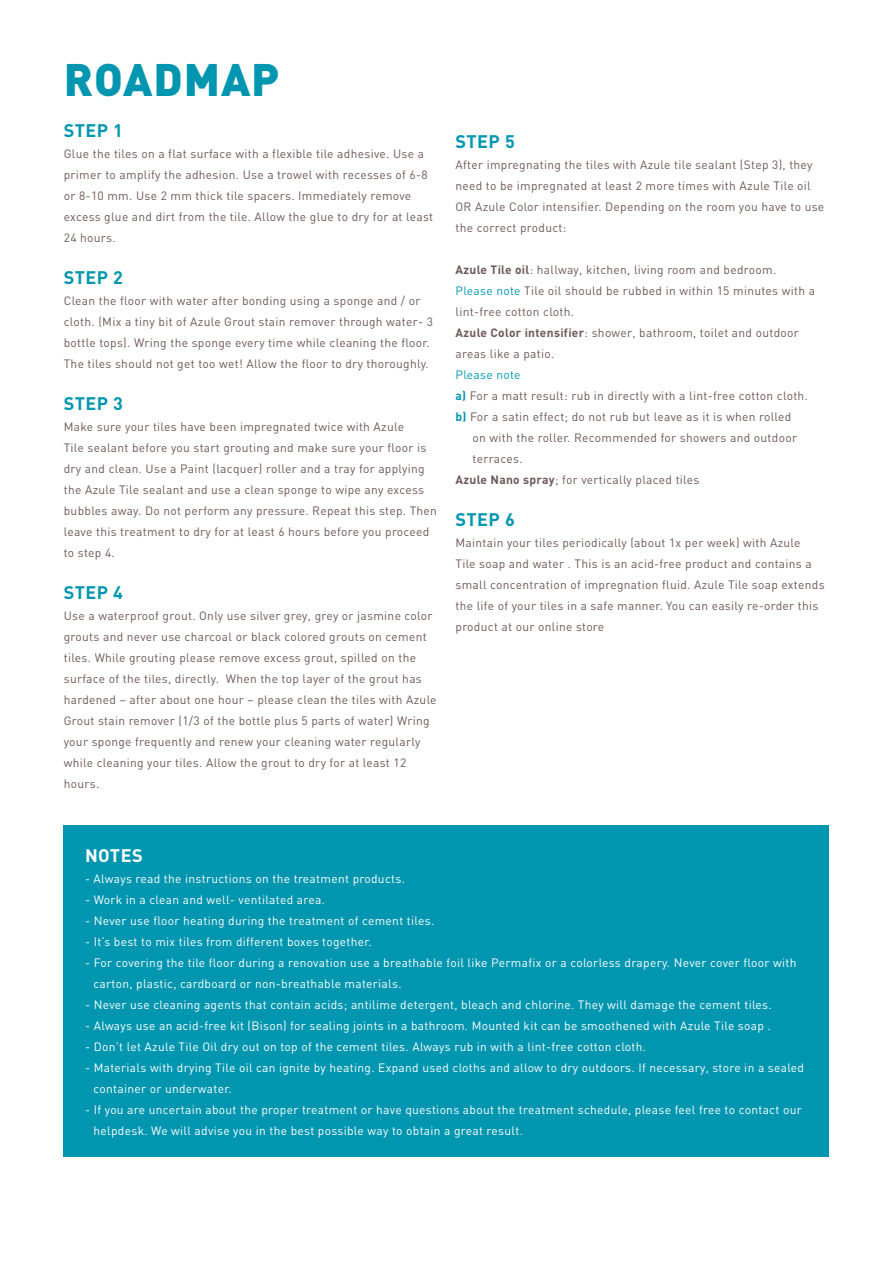
<style>
.page{position:relative;width:893px;height:1263px;background:#fff}
.page>*{position:absolute;margin:0;border:0;box-sizing:border-box;transform-origin:0 0}
.hoofdkop{font:900 45px "DIN";letter-spacing:.02em;color:#0096b0}
.Sub_kop{font:700 18px "DIN";letter-spacing:.025em;color:#0096b0}
.Content{font:700 18px "DIN";letter-spacing:.025em;color:#fff}
.Content-2{font:12px/21px "DIN";letter-spacing:.025em;color:#6f5858}
.Bulletlist{font:12px/21px "DIN";letter-spacing:.025em;color:#fff}
.Content-3{font:12px "DIN";letter-spacing:.025em;color:#0096b0}
.s1{font-weight:700}
.s2{color:#0096b0}
.s3{font-weight:700;color:#0096b0}
</style>
<div class="page">
<div style="left:64px;top:825px;width:765px;height:331px;background:#0096b0"></div>
<p class="hoofdkop" style="left:64px;top:49px;width:217px">ROADMAP</p>
<p class="Sub_kop" style="left:64px;top:119px;width:61px">STEP 1</p>
<p class="Content-2" style="left:64px;top:143px;width:371px">Glue the tiles on a flat surface with a flexible tile adhesive. Use a primer to amplify the adhesion. Use a trowel with recesses of 6-8 or 8-10 mm. Use 2 mm thick tile spacers. Immediately remove excess glue and dirt from the tile. Allow the glue to dry for at least 24 hours.</p>
<p class="Sub_kop" style="left:64px;top:266px;width:61px">STEP 2</p>
<p class="Content-2" style="left:64px;top:290px;width:371px">Clean the floor with water after bonding using a sponge and / or cloth. (Mix a tiny bit of Azule Grout stain remover through water- 3 bottle tops). Wring the sponge every time while cleaning the floor.<br>The tiles should not get too wet! Allow the floor to dry thoroughly.</p>
<p class="Sub_kop" style="left:64px;top:392px;width:61px">STEP 3</p>
<p class="Content-2" style="left:64px;top:416px;width:375px">Make sure your tiles have been impregnated twice with Azule<br>Tile sealant before you start grouting and make sure your floor is dry and clean. Use a Paint (lacquer) roller and a tray for applying the Azule Tile sealant and use a clean sponge to wipe any excess bubbles away. Do not perform any pressure. Repeat this step. Then leave this treatment to dry for at least 6 hours before you proceed to step 4.</p>
<p class="Sub_kop" style="left:64px;top:581px;width:61px">STEP 4</p>
<p class="Content-2" style="left:64px;top:605px;width:374px">Use a waterproof grout. Only use silver grey, grey or jasmine color grouts and never use charcoal or black colored grouts on cement tiles. While grouting please remove excess grout, spilled on the surface of the tiles, directly. When the top layer of the grout has hardened – after about one hour – please clean the tiles with Azule Grout stain remover (1/3 of the bottle plus 5 parts of water) Wring your sponge frequently and renew your cleaning water regularly while cleaning your tiles. Allow the grout to dry for at least 12 hours.</p>
<p class="Sub_kop" style="left:455px;top:130px;width:61px">STEP 5</p>
<p class="Content-2" style="left:455px;top:154px;width:370px">After impregnating the tiles with Azule tile sealant (Step 3), they need to be impregnated at least 2 more times with Azule Tile oil OR Azule Color intensifier. Depending on the room you have to use the correct product:</p>
<p class="Content-2" style="left:455px;top:259px;width:322px"><span class="s1">Azule Tile oil</span>: hallway, kitchen, living room and bedroom.</p>
<p class="Content-2" style="left:455px;top:280px;width:361px"><span class="s2">Please note</span> Tile oil should be rubbed in within 15 minutes with a lint-free cotton cloth.</p>
<p class="Content-2" style="left:455px;top:322px;width:345px"><span class="s1">Azule Color intensifier</span>: shower, bathroom, toilet and outdoor areas like a patio.</p>
<p class="Content-3" style="left:455px;top:367px;width:67px">Please note</p>
<p class="Content-2" style="left:455px;top:385px;width:354px"><span class="s3">a)</span> For a matt result: rub in directly with a lint-free cotton cloth.</p>
<p class="Content-2" style="left:472px;top:406px;width:326px;text-indent:-17px"><span class="s3">b)</span> For a satin effect; do not rub but leave as it is when rolled on with the roller. Recommended for showers and outdoor terraces.</p>
<p class="Content-2" style="left:455px;top:469px;width:245px"><span class="s1">Azule Nano spray</span>; for vertically placed tiles</p>
<p class="Sub_kop" style="left:455px;top:508px;width:61px">STEP 6</p>
<p class="Content-2" style="left:455px;top:532px;width:371px">Maintain your tiles periodically (about 1x per week) with Azule<br>Tile soap and water . This is an acid-free product and contains a small concentration of impregnation fluid. Azule Tile soap extends the life of your tiles in a safe manner. You can easily re-order this product at our online store</p>
<p class="Content" style="left:85px;top:844px;width:59px">NOTES</p>
<p class="Bulletlist" style="left:85px;top:868px;width:321px">- Always read the instructions on the treatment products.</p>
<p class="Bulletlist" style="left:85px;top:889px;width:241px">- Work in a clean and well- ventilated area.</p>
<p class="Bulletlist" style="left:85px;top:910px;width:351px">- Never use floor heating during the treatment of cement tiles.</p>
<p class="Bulletlist" style="left:85px;top:931px;width:288px">- It’s best to mix tiles from different boxes together.</p>
<p class="Bulletlist" style="left:94px;top:952px;width:704px;text-indent:-9px">- For covering the tile floor during a renovation use a breathable foil like Permafix or a colorless drapery. Never cover floor with carton, plastic, cardboard or non-breathable materials.</p>
<p class="Bulletlist" style="left:85px;top:994px;width:688px">- Never use cleaning agents that contain acids; antilime detergent, bleach and chlorine. They will damage the cement tiles.</p>
<p class="Bulletlist" style="left:85px;top:1015px;width:687px">- Always use an acid-free kit (Bison) for sealing joints in a bathroom. Mounted kit can be smoothened with Azule Tile soap .</p>
<p class="Bulletlist" style="left:85px;top:1036px;width:563px">- Don’t let Azule Tile Oil dry out on top of the cement tiles. Always rub in with a lint-free cotton cloth.</p>
<p class="Bulletlist" style="left:94px;top:1057px;width:712px;text-indent:-9px">- Materials with drying Tile oil can ignite by heating. Expand used cloths and allow to dry outdoors. If necessary, store in a sealed container or underwater.</p>
<p class="Bulletlist" style="left:94px;top:1099px;width:710px;text-indent:-9px">- If you are uncertain about the proper treatment or have questions about the treatment schedule, please feel free to contact our helpdesk. We will advise you in the best possible way to obtain a great result.</p>
</div>
